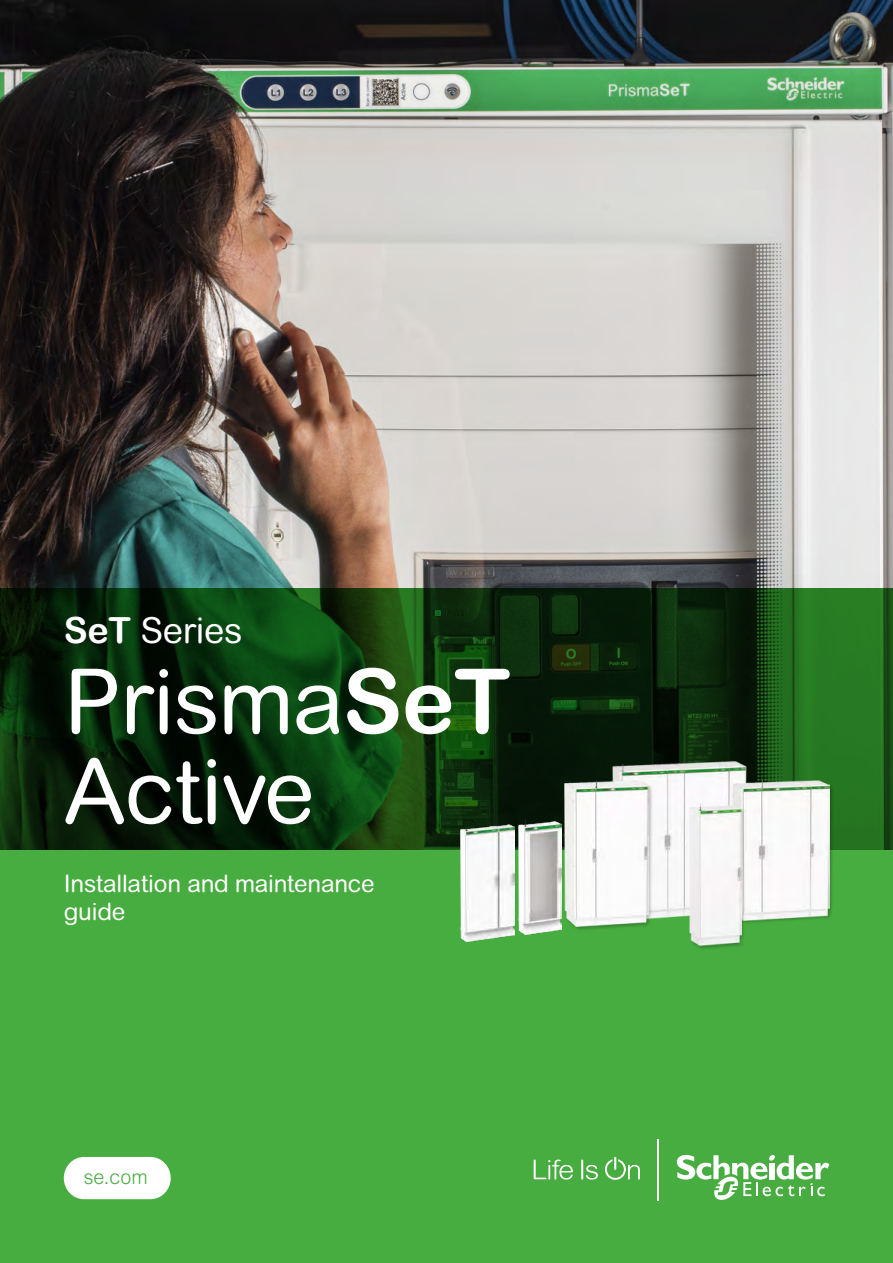
<style>
.page{position:relative;width:893px;height:1263px;background:#fff}
.page>*{position:absolute;margin:0;border:0;box-sizing:border-box;transform-origin:0 0}
.t1{font:90px/90px "Arial Rounded MT Pro";letter-spacing:-.01em;color:#fff}
.t2{font:36px "Arial Rounded MT Pro";letter-spacing:-.01em;color:#fff}
.t3{font:24px/28.8px "Arial Rounded MT Pro";letter-spacing:-.01em;color:#fff}
.t4{font:300 20.1px "Arial MT Std";color:#48ad40}
.s1{font-family:"Arial Rounded MT Bold"}
</style>
<div class="page">
<img style="left:0;top:0;width:893px;height:588px">
<svg style="left:0;top:588px;width:893px;height:262px;background:#0e350e"></svg>
<div style="left:0;top:850px;width:893px;height:413px;background:#48ad40"></div>
<svg style="left:534px;top:1159px;width:39px;height:20px"></svg>
<svg style="left:581px;top:1159px;width:17px;height:20px"></svg>
<svg style="left:605px;top:1157px;width:35px;height:23px"></svg>
<svg style="left:677px;top:1155px;width:152px;height:45px"></svg>
<hr style="left:658px;top:1139px;width:1px;height:61px;background:#fff">
<div style="left:64px;top:1157px;width:107px;height:42px;background:#fff;border-radius:21px"></div>
<img style="left:562px;top:760px;width:234px;height:159px">
<img style="left:730px;top:778px;width:106px;height:145px">
<img style="left:732px;top:780px;width:98px;height:140px">
<img style="left:687px;top:802px;width:60px;height:147px">
<img style="left:689px;top:804px;width:52px;height:142px">
<img style="left:562px;top:778px;width:92px;height:152px">
<img style="left:564px;top:780px;width:84px;height:146px">
<img style="left:518px;top:820px;width:44px;height:114px">
<img style="left:460px;top:821px;width:55px;height:120px">
<p class="t2" style="left:64px;top:609px;width:180px"><span class="s1">SeT</span> Series</p>
<p class="t1" style="left:64px;top:659px;width:448px">Prisma<span class="s1">SeT<br></span>Active</p>
<p class="t3" style="left:64px;top:869px;width:312px">Installation and maintenance guide</p>
<p class="t4" style="left:84px;top:1165px;width:65px">se.com</p>
</div>
